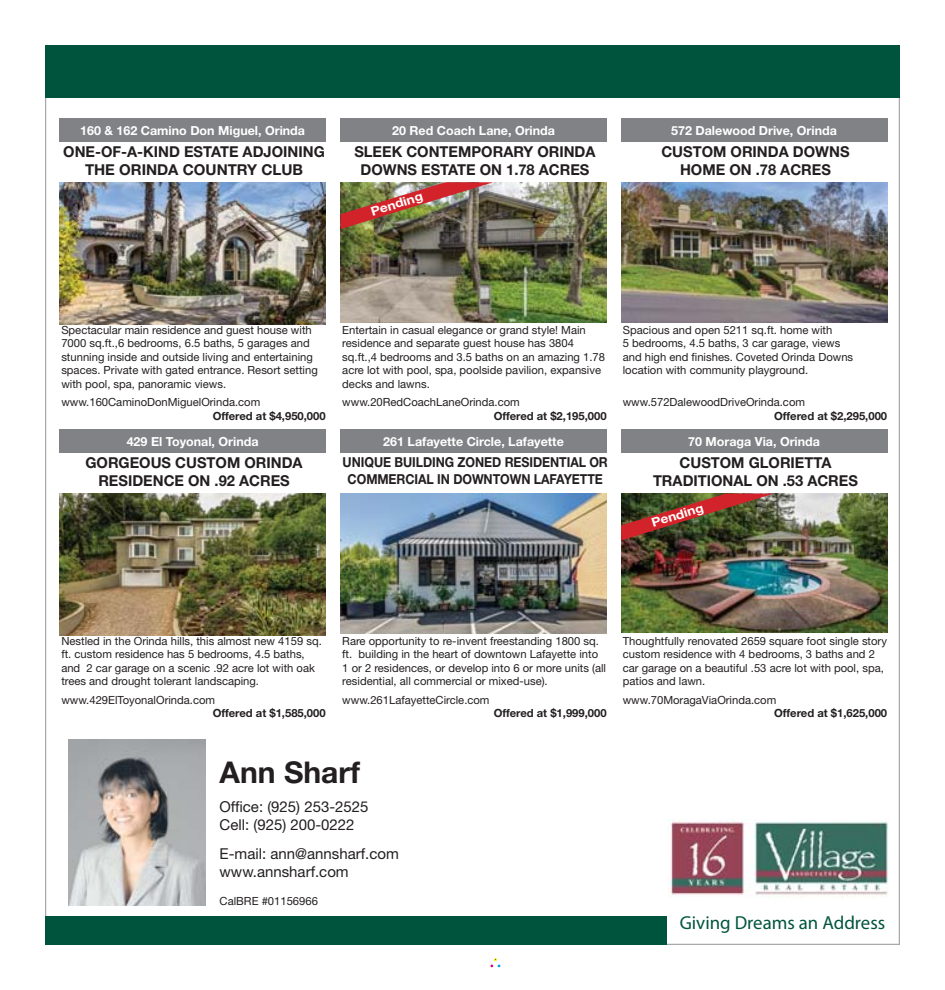
<style>
.page{position:relative;width:945px;height:990px;background:#fff}
.page>*{position:absolute;margin:0;border:0;box-sizing:border-box;transform-origin:0 0}
.t1{font:700 30px "Helvetica Neue LT Std";color:#231f20}
.t2{font:18.88px "Myriad Pro";color:#00543d}
.t3{font:700 15px/18px "Helvetica Neue LT Std";color:#231f20;text-align:center}
.t4{font:15px/18px "Helvetica Neue LT Std";color:#231f20}
.t5{font:700 13.75px/16.5px "Helvetica Neue LT Std";letter-spacing:-.005em;color:#231f20;text-align:center;scale:.9 1}
.t6{font:700 12.5px "Helvetica Neue LT Std";color:#fff}
.t7{font:700 12.38px "Helvetica Neue LT Std";color:#fff;scale:1.11 1}
.t8{font:11.25px/13.5px "Helvetica Neue LT Std";color:#231f20}
.t9{font:700 11.25px "Helvetica Neue LT Std";color:#231f20}
</style>
<div class="page">
<div style="left:490px;top:958px;width:11px;height:10px;border:1px solid #fff"></div>
<div style="left:45px;top:45px;width:855px;height:52px;background:#00543d"></div>
<div style="left:45px;top:917px;width:622px;height:28px;background:#00543d"></div>
<img style="left:668px;top:819px;width:221px;height:79px">
<img style="left:60px;top:182px;width:266px;height:142px">
<img style="left:60px;top:494px;width:266px;height:141px">
<img style="left:340px;top:182px;width:267px;height:141px">
<img style="left:340px;top:494px;width:267px;height:140px">
<img style="left:621px;top:182px;width:266px;height:140px">
<img style="left:621px;top:494px;width:266px;height:138px">
<div style="left:60px;top:118px;width:266px;height:24px;background:#808285"></div>
<div style="left:60px;top:430px;width:266px;height:23px;background:#808285"></div>
<div style="left:340px;top:118px;width:267px;height:24px;background:#808285"></div>
<div style="left:340px;top:430px;width:267px;height:23px;background:#808285"></div>
<div style="left:621px;top:118px;width:266px;height:24px;background:#808285"></div>
<div style="left:621px;top:430px;width:266px;height:23px;background:#808285"></div>
<img style="left:68px;top:740px;width:137px;height:165px">
<img style="left:340px;top:182px;width:153px;height:47px">
<img style="left:621px;top:494px;width:153px;height:46px">
<p class="t6" style="left:80px;top:123px;width:226px">160 &amp; 162 Camino Don Miguel, Orinda</p>
<h3 class="t3" style="left:63px;top:143px;width:263px">ONE-OF-A-KIND ESTATE ADJOINING<br>THE ORINDA COUNTRY CLUB</h3>
<p class="t6" style="left:392px;top:123px;width:164px">20 Red Coach Lane, Orinda</p>
<h3 class="t3" style="left:354px;top:143px;width:243px">SLEEK CONTEMPORARY ORINDA<br>DOWNS ESTATE ON 1.78 ACRES</h3>
<p class="t7" style="left:369px;top:205px;width:50px;rotate:-17deg">Pending</p>
<p class="t6" style="left:671px;top:123px;width:167px">572 Dalewood Drive, Orinda</p>
<h3 class="t3" style="left:661px;top:143px;width:190px">CUSTOM ORINDA DOWNS<br>HOME ON .78 ACRES</h3>
<p class="t8" style="left:61px;top:323px;width:258px">Spectacular main residence and guest house with 7000 sq.ft.,6 bedrooms, 6.5 baths, 5 garages and stunning inside and outside living and entertaining spaces. Private with gated entrance. Resort setting with pool, spa, panoramic views.</p>
<p class="t8" style="left:61px;top:395px;width:200px">www.160CaminoDonMiguelOrinda.com</p>
<p class="t9" style="left:213px;top:409px;width:114px">Offered at $4,950,000</p>
<p class="t8" style="left:342px;top:323px;width:264px">Entertain in casual elegance or grand style! Main residence and separate guest house has 3804 sq.ft.,4 bedrooms and 3.5 baths on an amazing 1.78 acre lot with pool, spa, poolside pavilion, expansive decks and lawns.</p>
<p class="t8" style="left:342px;top:395px;width:179px">www.20RedCoachLaneOrinda.com</p>
<p class="t9" style="left:494px;top:409px;width:114px">Offered at $2,195,000</p>
<p class="t8" style="left:623px;top:323px;width:232px">Spacious and open 5211 sq.ft. home with<br>5 bedrooms, 4.5 baths, 3 car garage, views and high end finishes. Coveted Orinda Downs location with community playground.</p>
<p class="t8" style="left:623px;top:395px;width:184px">www.572DalewoodDriveOrinda.com</p>
<p class="t9" style="left:774px;top:409px;width:114px">Offered at $2,295,000</p>
<p class="t6" style="left:127px;top:434px;width:133px">429 El Toyonal, Orinda</p>
<p class="t6" style="left:383px;top:434px;width:182px">261 Lafayette Circle, Lafayette</p>
<p class="t6" style="left:688px;top:434px;width:133px">70 Moraga Via, Orinda</p>
<h3 class="t3" style="left:85px;top:454px;width:219px">GORGEOUS CUSTOM ORINDA<br>RESIDENCE ON .92 ACRES</h3>
<p class="t5" style="left:343px;top:454px;width:296px">UNIQUE BUILDING ZONED RESIDENTIAL OR<br>COMMERCIAL IN DOWNTOWN LAFAYETTE</p>
<h3 class="t3" style="left:653px;top:454px;width:206px">CUSTOM GLORIETTA<br>TRADITIONAL ON .53 ACRES</h3>
<p class="t7" style="left:650px;top:516px;width:50px;rotate:-17deg">Pending</p>
<p class="t8" style="left:61px;top:634px;width:262px">Nestled in the Orinda hills, this almost new 4159 sq. ft. custom residence has 5 bedrooms, 4.5 baths, and 2 car garage on a scenic .92 acre lot with oak trees and drought tolerant landscaping.</p>
<p class="t8" style="left:61px;top:693px;width:155px">www.429ElToyonalOrinda.com</p>
<p class="t9" style="left:213px;top:707px;width:114px">Offered at $1,585,000</p>
<p class="t8" style="left:342px;top:634px;width:265px">Rare opportunity to re-invent freestanding 1800 sq. ft. building in the heart of downtown Lafayette into 1 or 2 residences, or develop into 6 or more units (all residential, all commercial or mixed-use).</p>
<p class="t8" style="left:342px;top:693px;width:149px">www.261LafayetteCircle.com</p>
<p class="t9" style="left:494px;top:707px;width:114px">Offered at $1,999,000</p>
<p class="t8" style="left:623px;top:634px;width:266px">Thoughtfully renovated 2659 square foot single story custom residence with 4 bedrooms, 3 baths and 2 car garage on a beautiful .53 acre lot with pool, spa, patios and lawn.</p>
<p class="t8" style="left:623px;top:693px;width:155px">www.70MoragaViaOrinda.com</p>
<p class="t9" style="left:774px;top:707px;width:114px">Offered at $1,625,000</p>
<h1 class="t1" style="left:220px;top:755px;width:142px">Ann Sharf</h1>
<h3 class="t4" style="left:220px;top:798px;width:150px">Office: (925) 253-2525<br>Cell: (925) 200-0222</h3>
<h3 class="t4" style="left:220px;top:844px;width:181px">E-mail: ann@annsharf.com www.annsharf.com</h3>
<p class="t8" style="left:220px;top:895px;width:100px">CalBRE #01156966</p>
<h2 class="t2" style="left:680px;top:915px;width:207px">Giving Dreams an Address</h2>
</div>
